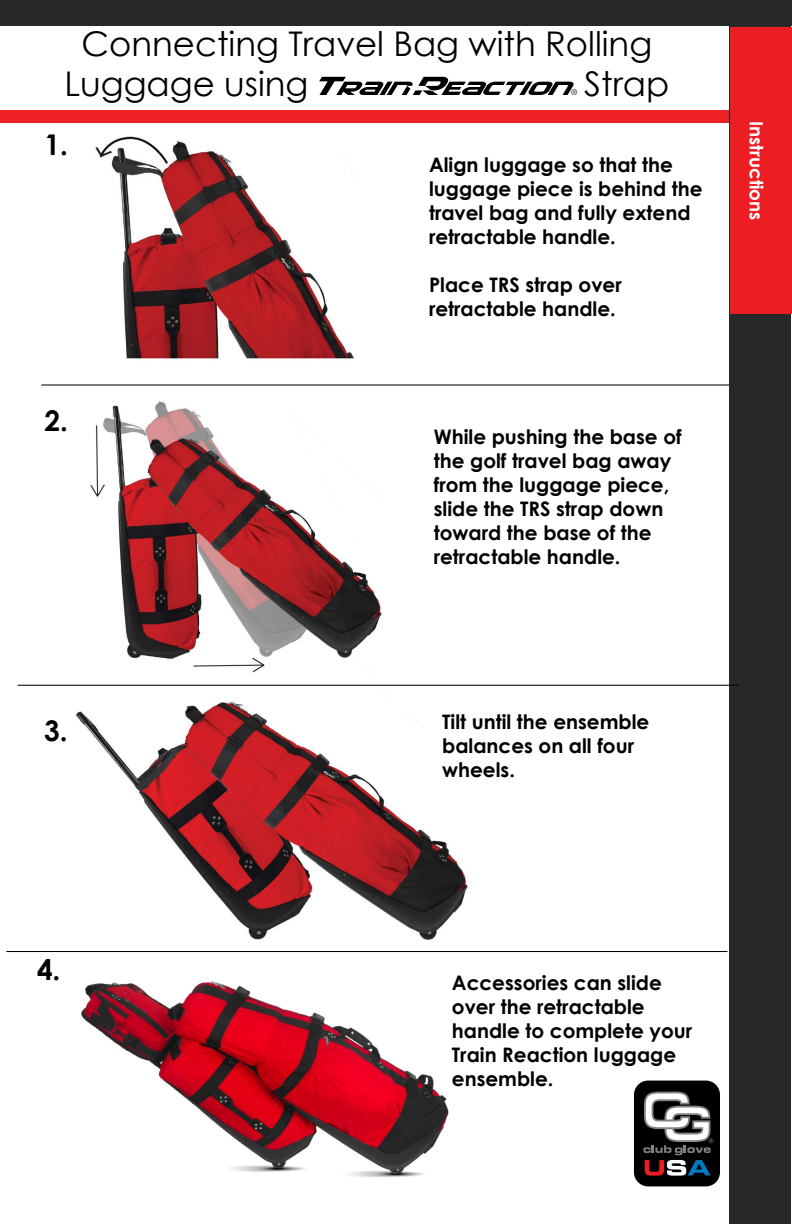
<style>
.page{position:relative;width:792px;height:1224px;background:#fff}
.page>*{position:absolute;margin:0;border:0;box-sizing:border-box;transform-origin:0 0}
.t1{font:34px/40.8px "Century Gothic";color:#000}
.t2{font:700 28.5px "Century Gothic";color:#000}
.t3{font:700 20px/24px "Century Gothic";color:#000}
.t4{font:700 18.4px "Century Gothic";color:#fff}
.t5{font:300 7.8px "Helvetica";color:#000}
.s1{color:#000101}
</style>
<div class="page">
<hr style="left:41px;top:384px;width:721px;height:2px;background:#000">
<img style="left:95px;top:136px;width:259px;height:223px">
<img style="left:90px;top:401px;width:292px;height:272px">
<img style="left:81px;top:981px;width:368px;height:196px">
<div style="left:0;top:0;width:792px;height:25px;background:#292829"></div>
<div style="left:0;top:110px;width:790px;height:13px;background:#ed2124"></div>
<div style="left:730px;top:16px;width:61px;height:1208px;background:#292829"></div>
<div style="left:730px;top:28px;width:62px;height:286px;background:#ed1d24"></div>
<hr style="left:18px;top:685px;width:721px;height:1px;background:#000">
<hr style="left:6px;top:951px;width:721px;height:1px;background:#000">
<img style="left:76px;top:701px;width:392px;height:239px">
<div style="left:425px;top:697px;width:111px;height:85px;background:#fff"></div>
<svg style="left:634px;top:1080px;width:86px;height:107px"></svg>
<svg style="left:319px;top:77px;width:255px;height:18px"></svg>
<h1 class="t1" style="left:64px;top:22px;width:589px;text-indent:17px">Connecting Travel Bag with Rolling<br>Luggage using</h1>
<h1 class="t1" style="left:584px;top:63px;width:87px"><span class="s1">S</span>trap</h1>
<p class="t5" style="left:571px;top:86px;width:8px">®</p>
<h2 class="t2" style="left:44px;top:123px;width:25px">1.</h2>
<h2 class="t2" style="left:44px;top:399px;width:25px">2.</h2>
<p class="t3" style="left:429px;top:152px;width:275px">Align luggage so that the luggage piece is behind the travel bag and fully extend retractable handle.</p>
<p class="t3" style="left:429px;top:272px;width:194px">Place TRS strap over retractable handle.</p>
<p class="t3" style="left:434px;top:424px;width:249px">While pushing the base of the golf travel bag away from the luggage piece, slide the TRS strap down toward the base of the retractable handle.</p>
<p class="t4" style="left:771px;top:121px;width:101px;rotate:90deg">Instructions</p>
<h2 class="t2" style="left:44px;top:709px;width:25px">3.</h2>
<p class="t3" style="left:442px;top:709px;width:209px">Tilt until the ensemble balances on all four wheels.</p>
<h2 class="t2" style="left:37px;top:948px;width:25px">4.</h2>
<p class="t3" style="left:452px;top:970px;width:242px">Accessories can slide over the retractable handle to complete your<br>Train Reaction luggage ensemble.</p>
</div>
